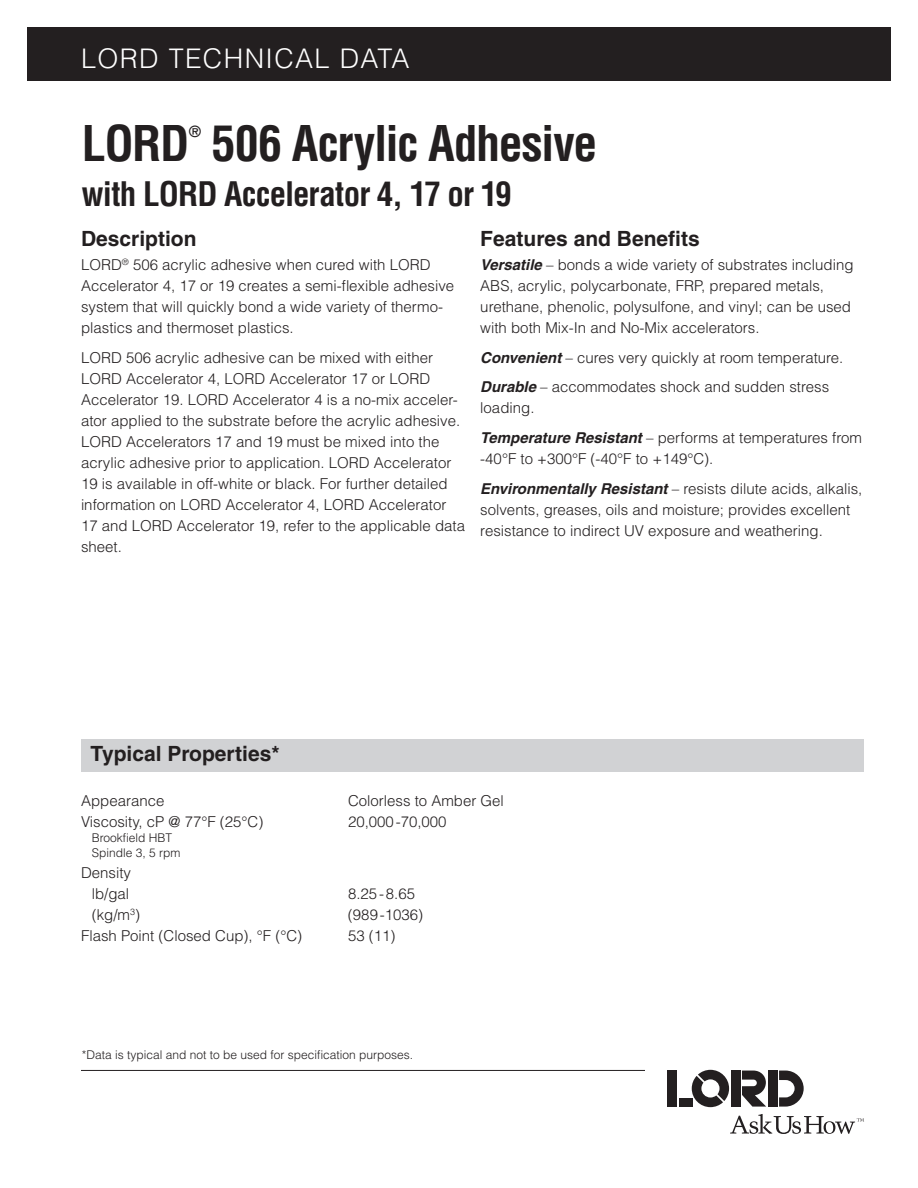
<style>
.page{position:relative;width:918px;height:1188px;background:#fff}
.page>*{position:absolute;margin:0;border:0;box-sizing:border-box;transform-origin:0 0}
.Headline{font:700 condensed 48px "Helvetica";letter-spacing:-.025em;color:#231f20}
.Subheadline{font:700 condensed 33px "Helvetica";letter-spacing:-.025em;color:#231f20}
.t1{font:300 27px "Helvetica";letter-spacing:.05em;color:#fff}
.Paragraph_Headline{font:700 21px "Helvetica";color:#231f20}
.Body_Copy{font:300 15px/21px "Helvetica";color:#231f20}
.Typical_Properties_T{font:300 15px "Helvetica";color:#231f20}
.Headline-2{font:700 condensed 15px "Helvetica";color:#231f20}
.Typical_Properties_T-2{font:300 12px "Helvetica";color:#231f20}
.s1{font-weight:700;font-style:italic}
</style>
<div class="page">
<hr style="left:81px;top:1070px;width:564px;height:1px;background:#231f20">
<svg style="left:692px;top:1070px;width:37px;height:37px"></svg>
<div style="left:668px;top:1071px;width:9px;height:36px;background:#231f20"></div>
<div style="left:731px;top:1071px;width:9px;height:36px;background:#231f20"></div>
<div style="left:768px;top:1071px;width:9px;height:36px;background:#231f20"></div>
<svg style="left:742px;top:1071px;width:24px;height:36px"></svg>
<div style="left:679px;top:1098px;width:13px;height:9px;background:#231f20"></div>
<svg style="left:779px;top:1071px;width:25px;height:36px"></svg>
<svg style="left:730px;top:1114px;width:134px;height:20px"></svg>
<div style="left:27px;top:27px;width:864px;height:54px;background:#231f20"></div>
<div style="left:81px;top:739px;width:783px;height:33px;background:#d1d2d4"></div>
<h3 class="t1" style="left:82px;top:41px;width:330px">LORD TECHNICAL DATA</h3>
<p class="Headline" style="left:82px;top:115px;width:109px">LORD</p>
<p class="Headline-2" style="left:189px;top:122px;width:14px">®</p>
<p class="Headline" style="left:212px;top:115px;width:388px">506 Acrylic Adhesive</p>
<p class="Subheadline" style="left:82px;top:174px;width:431px">with LORD Accelerator 4, 17 or 19</p>
<p class="Paragraph_Headline" style="left:81px;top:226px;width:117px">Description</p>
<p class="Body_Copy" style="left:81px;top:254px;width:375px">LORD<sup>®</sup> 506 acrylic adhesive when cured with LORD Accelerator 4, 17 or 19 creates a semi-flexible adhesive system that will quickly bond a wide variety of thermo&shy;plastics and thermoset plastics.</p>
<p class="Body_Copy" style="left:81px;top:346px;width:386px">LORD 506 acrylic adhesive can be mixed with either LORD Accelerator 4, LORD Accelerator 17 or LORD Accelerator 19. LORD Accelerator 4 is a no-mix acceler&shy;ator applied to the substrate before the acrylic adhesive.<br>LORD Accelerators 17 and 19 must be mixed into the acrylic adhesive prior to application. LORD Accelerator 19 is available in off-white or black. For further detailed information on LORD Accelerator 4, LORD Accelerator 17 and LORD Accelerator 19, refer to the applicable data sheet.</p>
<p class="Paragraph_Headline" style="left:480px;top:226px;width:221px">Features and Benefits</p>
<p class="Body_Copy" style="left:480px;top:254px;width:375px"><span class="s1">Versatile</span> – bonds a wide variety of substrates including ABS, acrylic, polycarbonate, FRP, prepared metals, urethane, phenolic, polysulfone, and vinyl; can be used with both Mix-In and No-Mix accelerators.</p>
<p class="Body_Copy" style="left:480px;top:346px;width:365px"><span class="s1">Convenient</span> – cures very quickly at room temperature.</p>
<p class="Body_Copy" style="left:480px;top:376px;width:350px"><span class="s1">Durable</span> – accommodates shock and sudden stress loading.</p>
<p class="Body_Copy" style="left:480px;top:427px;width:383px"><span class="s1">Temperature Resistant</span> – performs at temperatures from -40°F to +300°F (-40°F to +149°C).</p>
<p class="Body_Copy" style="left:480px;top:477px;width:384px"><span class="s1">Environmentally Resistant</span> – resists dilute acids, alkalis, solvents, greases, oils and moisture; provides excellent resistance to indirect UV exposure and weathering.</p>
<p class="Paragraph_Headline" style="left:91px;top:741px;width:190px">Typical Properties*</p>
<p class="Typical_Properties_T" style="left:81px;top:791px;width:85px">Appearance</p>
<p class="Typical_Properties_T" style="left:348px;top:791px;width:157px">Colorless to Amber Gel</p>
<p class="Typical_Properties_T" style="left:81px;top:812px;width:184px">Viscosity, cP @ 77°F (25°C)</p>
<p class="Typical_Properties_T" style="left:348px;top:812px;width:100px">20,000-70,000</p>
<p class="Typical_Properties_T-2" style="left:92px;top:830px;width:82px">Brookfield HBT</p>
<p class="Typical_Properties_T-2" style="left:92px;top:845px;width:90px">Spindle 3, 5 rpm</p>
<p class="Typical_Properties_T" style="left:81px;top:863px;width:52px">Density</p>
<p class="Typical_Properties_T" style="left:92px;top:884px;width:39px">lb/gal</p>
<p class="Typical_Properties_T" style="left:348px;top:884px;width:69px">8.25-8.65</p>
<p class="Typical_Properties_T" style="left:92px;top:905px;width:50px">(kg/m<sup>3</sup>)</p>
<p class="Typical_Properties_T" style="left:348px;top:905px;width:77px">(989-1036)</p>
<p class="Typical_Properties_T" style="left:81px;top:926px;width:223px">Flash Point (Closed Cup), °F (°C)</p>
<p class="Typical_Properties_T" style="left:348px;top:926px;width:49px">53 (11)</p>
<p class="Typical_Properties_T-2" style="left:82px;top:1047px;width:333px">*Data is typical and not to be used for specification purposes.</p>
</div>
